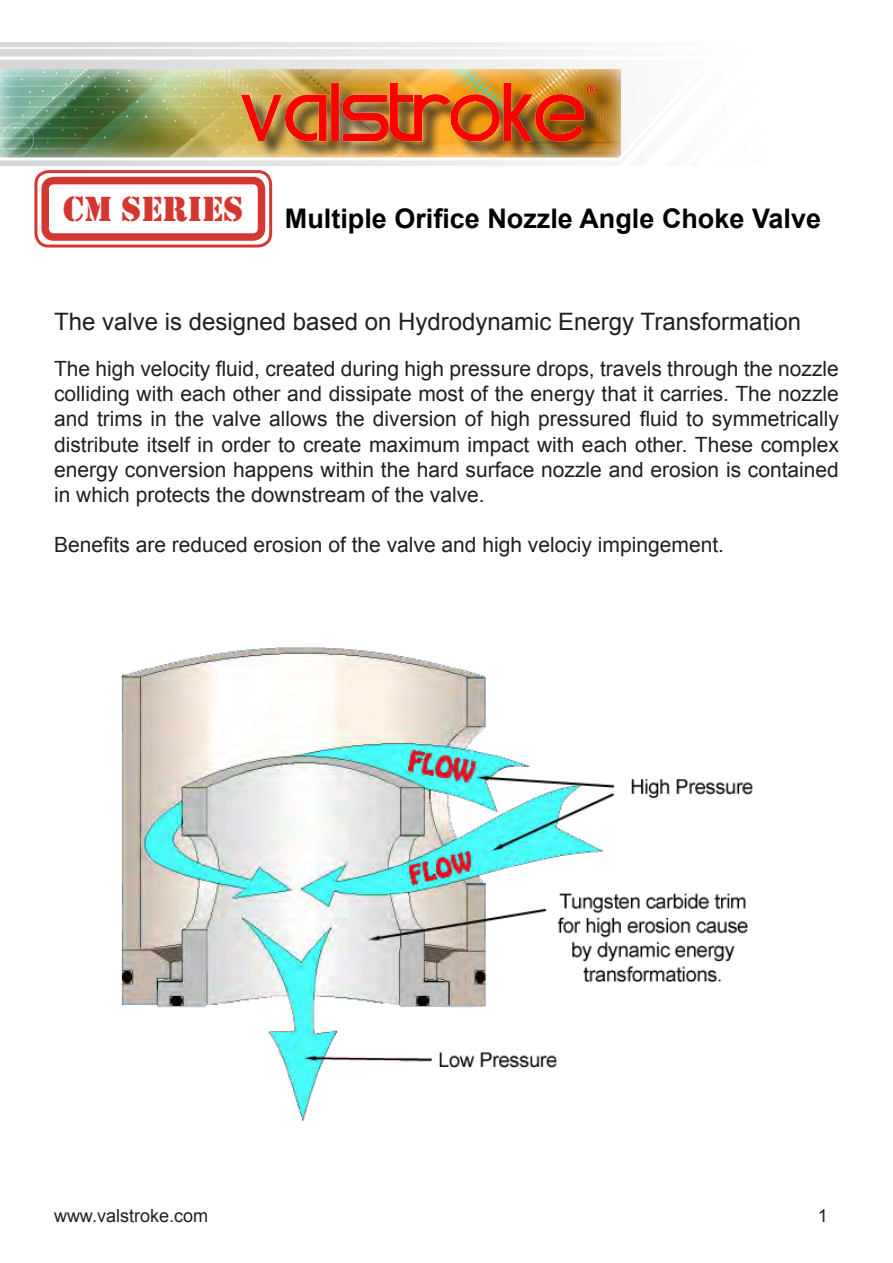
<style>
.page{position:relative;width:893px;height:1263px;background:#fff}
.page>*{position:absolute;margin:0;border:0;box-sizing:border-box;transform-origin:0 0}
.t1{font:700 27px "Arial";color:#000}
.t2{font:24px "Arial";color:#231f20}
.t3{font:21px/25.2px "Arial";color:#231f20;text-align:justify}
.t4{font:18px "Arial";color:#231f20}
</style>
<div class="page">
<svg style="left:0;top:43px;width:597px;height:123px;fill:#e5e6e7"></svg>
<img style="left:0;top:68px;width:611px;height:89px">
<hr style="left:0;top:157px;width:621px;height:3px;background:#fff">
<svg style="left:611px;top:69px;width:10px;height:89px"></svg>
<hr style="left:0;top:57px;width:839px;height:3px;background:#fff">
<hr style="left:0;top:47px;width:839px;height:2px;background:#fff">
<div style="left:41px;top:177px;width:224px;height:64px;border:8px solid #d43730;border-radius:9px"></div>
<div style="left:34px;top:170px;width:238px;height:78px;border:3px solid #d43931;border-radius:13px"></div>
<img style="left:121px;top:647px;width:632px;height:474px">
<img style="left:234px;top:70px;width:379px;height:88px">
<p class="t1" style="left:63px;top:201px;width:759px"><sup>CM</sup> <sup>SERIES</sup> Multiple Orifice Nozzle Angle Choke Valve</p>
<p class="t2" style="left:54px;top:306px;width:749px">The valve is designed based on Hydrodynamic Energy Transformation</p>
<p class="t3" style="left:54px;top:356px;width:786px">The high velocity fluid, created during high pressure drops, travels through the nozzle colliding with each other and dissipate most of the energy that it carries. The nozzle and trims in the valve allows the diversion of high pressured fluid to symmetrically distribute itself in order to create maximum impact with each other. These complex energy conversion happens within the hard surface nozzle and erosion is contained in which protects the downstream of the valve.</p>
<p class="t3" style="left:54px;top:533px;width:671px">Benefits are reduced erosion of the valve and high velociy impingement.</p>
<p class="t4" style="left:54px;top:1204px;width:156px">www.valstroke.com</p>
<p class="t4" style="left:818px;top:1204px;width:12px">1</p>
</div>
